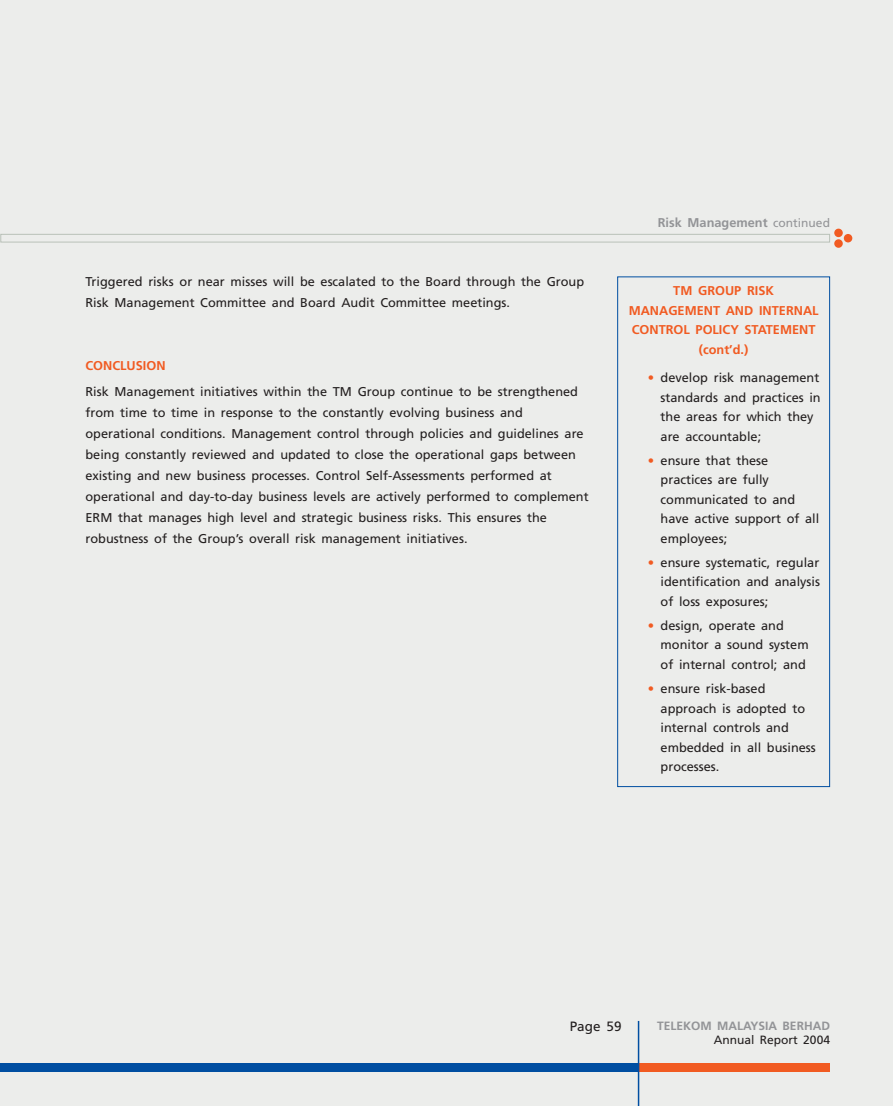
<style>
.page{position:relative;width:893px;height:1106px;background:#fff}
.page>*{position:absolute;margin:0;border:0;box-sizing:border-box;transform-origin:0 0}
.t1{font:13.5px "Frutiger";color:#231f1f}
.t2{font:12.75px/19.5px "Frutiger";color:#231f1f}
.t3{font:700 12.75px/19.5px "Frutiger";color:#f15b22;text-align:center}
.t4{font:700 12.75px "Frutiger";color:#939497}
.t5{font:700 12px "Frutiger";color:#939497}
.t6{font:12px "Frutiger";color:#231f1f}
.s1{font-weight:400;font-size:12px}
.s2{color:#f15b22}
</style>
<div class="page">
<div style="left:0;top:0;width:892px;height:1106px;background:#ecedeb"></div>
<div style="left:638px;top:1063px;width:192px;height:8px;background:#f15b22"></div>
<div style="left:0;top:1063px;width:638px;height:8px;background:#004ea1"></div>
<hr style="left:637px;top:1020px;width:2px;height:86px;background:#004ea1">
<div style="left:0;top:234px;width:830px;height:8px;border:1px solid #b9c1b8"></div>
<div style="left:834px;top:229px;width:8px;height:8px;background:#f15b22;border-radius:50%"></div>
<div style="left:834px;top:239px;width:8px;height:9px;background:#f15b22;border-radius:50%"></div>
<div style="left:843px;top:234px;width:9px;height:8px;background:#f15b22;border-radius:50%"></div>
<div style="left:617px;top:276px;width:213px;height:511px;border:1px solid #004ea1"></div>
<p class="t2" style="left:85px;top:272px;width:500px;line-height:21px">Triggered risks or near misses will be escalated to the Board through the Group<br>Risk Management Committee and Board Audit Committee meetings.</p>
<p class="t3" style="left:85px;top:357px;width:82px">CONCLUSION</p>
<p class="t2" style="left:85px;top:381px;width:504px;line-height:21px">Risk Management initiatives within the TM Group continue to be strengthened from time to time in response to the constantly evolving business and operational conditions. Management control through policies and guidelines are being constantly reviewed and updated to close the operational gaps between existing and new business processes. Control Self-Assessments performed at operational and day-to-day business levels are actively performed to complement ERM that manages high level and strategic business risks. This ensures the robustness of the Group’s overall risk management initiatives.</p>
<p class="t4" style="left:657px;top:217px;width:174px">Risk Management <span class="s1">continued</span></p>
<p class="t3" style="left:628px;top:282px;width:191px">TM GROUP RISK<br>MANAGEMENT AND INTERNAL<br>CONTROL POLICY STATEMENT (cont’d.)</p>
<p class="t2" style="left:660px;top:369px;width:162px;text-indent:-13px"><span class="s2">•</span> develop risk management standards and practices in the areas for which they are accountable;</p>
<p class="t2" style="left:660px;top:452px;width:160px;text-indent:-13px"><span class="s2">•</span> ensure that these practices are fully communicated to and have active support of all employees;</p>
<p class="t2" style="left:660px;top:554px;width:161px;text-align:justify;text-indent:-13px"><span class="s2">•</span> ensure systematic, regular identification and analysis of loss exposures;</p>
<p class="t2" style="left:660px;top:617px;width:150px;text-indent:-13px"><span class="s2">•</span> design, operate and monitor a sound system of internal control; and</p>
<p class="t2" style="left:660px;top:680px;width:157px;text-indent:-13px"><span class="s2">•</span> ensure risk-based approach is adopted to internal controls and embedded in all business processes.</p>
<p class="t1" style="left:569px;top:1020px;width:53px">Page 59</p>
<p class="t5" style="left:657px;top:1020px;width:174px">TELEKOM MALAYSIA BERHAD</p>
<p class="t6" style="left:714px;top:1035px;width:118px">Annual Report 2004</p>
</div>
